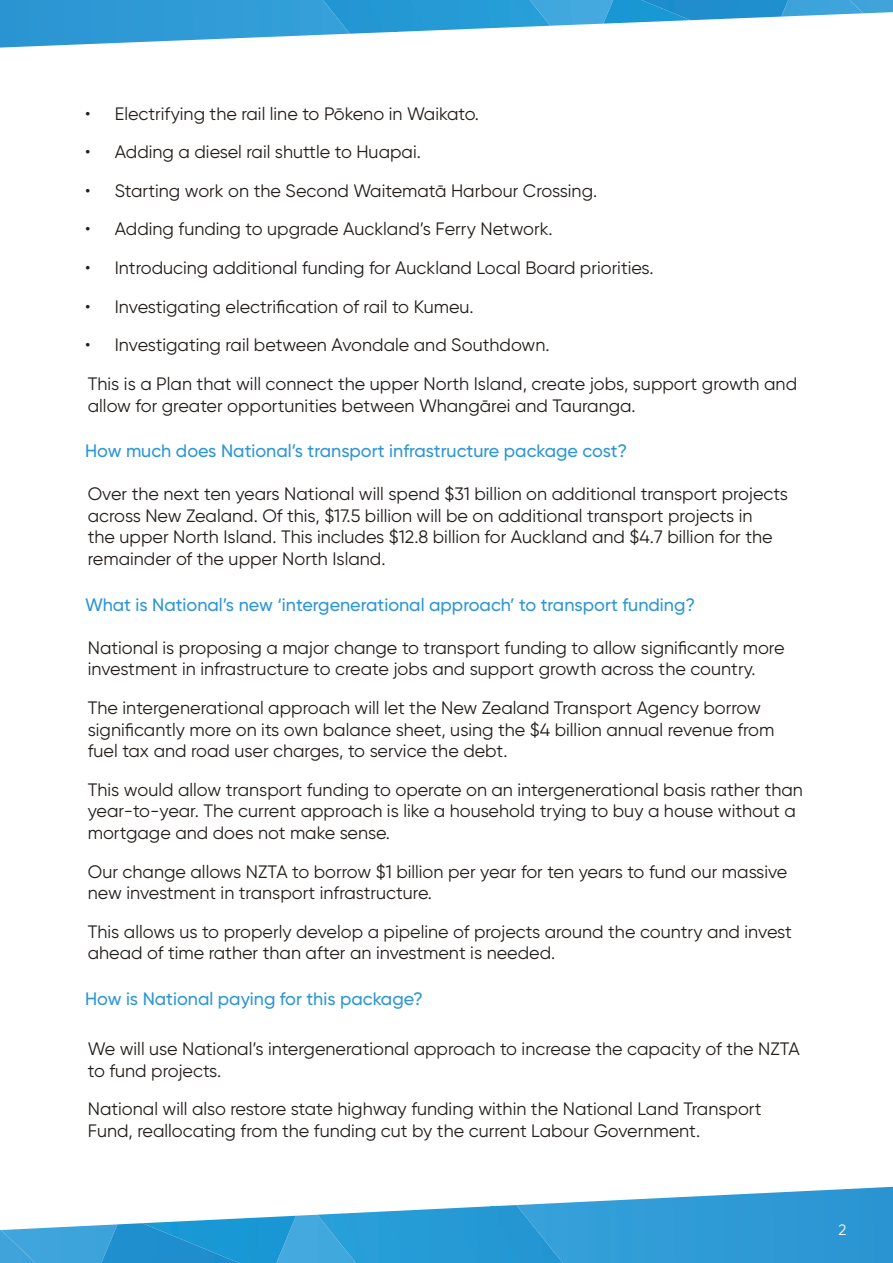
<style>
.page{position:relative;width:893px;height:1263px;background:#fff}
.page>*{position:absolute;margin:0;border:0;box-sizing:border-box;transform-origin:0 0}
.bullets{font:18px/21.6px "Gilroy";color:#241e1b}
.Policy_Title{font:500 18px "Gilroy";color:#2e96d3}
.t1{font:15px "Gilroy";color:#fff}
</style>
<div class="page">
<svg style="left:0;top:0;width:863px;height:48px"></svg>
<img style="left:603px;top:0;width:87px;height:24px">
<img style="left:617px;top:0;width:185px;height:20px">
<img style="left:814px;top:0;width:79px;height:13px">
<svg style="left:292px;top:1195px;width:416px;height:68px"></svg>
<img style="left:490px;top:1205px;width:94px;height:58px">
<img style="left:317px;top:1206px;width:179px;height:57px">
<img style="left:708px;top:1186px;width:185px;height:77px">
<svg style="left:3px;top:1224px;width:314px;height:39px"></svg>
<img style="left:147px;top:1216px;width:149px;height:47px">
<img style="left:292px;top:1195px;width:82px;height:3px">
<img style="left:86px;top:1223px;width:185px;height:40px">
<div style="left:0;top:1230px;width:75px;height:33px;background:#3fa4db"></div>
<p class="bullets" style="left:85px;top:102px;width:396px">• Electrifying the rail line to Pōkeno in Waikato.</p>
<p class="bullets" style="left:85px;top:141px;width:337px">• Adding a diesel rail shuttle to Huapai.</p>
<p class="bullets" style="left:85px;top:180px;width:514px">• Starting work on the Second Waitematā Harbour Crossing.</p>
<p class="bullets" style="left:85px;top:218px;width:469px">• Adding funding to upgrade Auckland’s Ferry Network.</p>
<p class="bullets" style="left:85px;top:257px;width:570px">• Introducing additional funding for Auckland Local Board priorities.</p>
<p class="bullets" style="left:85px;top:295px;width:390px">• Investigating electrification of rail to Kumeu.</p>
<p class="bullets" style="left:85px;top:334px;width:466px">• Investigating rail between Avondale and Southdown.</p>
<p class="bullets" style="left:88px;top:373px;width:711px">This is a Plan that will connect the upper North Island, create jobs, support growth and allow for greater opportunities between Whangārei and Tauranga.</p>
<p class="Policy_Title" style="left:85px;top:440px;width:544px">How much does National’s transport infrastructure package cost?</p>
<p class="bullets" style="left:88px;top:483px;width:702px">Over the next ten years National will spend $31 billion on additional transport projects across New Zealand. Of this, $17.5 billion will be on additional transport projects in<br>the upper North Island. This includes $12.8 billion for Auckland and $4.7 billion for the remainder of the upper North Island.</p>
<p class="Policy_Title" style="left:85px;top:593px;width:612px">What is National’s new ‘intergenerational approach’ to transport funding?</p>
<p class="bullets" style="left:88px;top:636px;width:698px">National is proposing a major change to transport funding to allow significantly more investment in infrastructure to create jobs and support growth across the country.</p>
<p class="bullets" style="left:88px;top:697px;width:688px">The intergenerational approach will let the New Zealand Transport Agency borrow significantly more on its own balance sheet, using the $4 billion annual revenue from fuel tax and road user charges, to service the debt.</p>
<p class="bullets" style="left:88px;top:778px;width:717px">This would allow transport funding to operate on an intergenerational basis rather than year-to-year. The current approach is like a household trying to buy a house without a mortgage and does not make sense.</p>
<p class="bullets" style="left:88px;top:860px;width:701px">Our change allows NZTA to borrow $1 billion per year for ten years to fund our massive new investment in transport infrastructure.</p>
<p class="bullets" style="left:88px;top:920px;width:705px">This allows us to properly develop a pipeline of projects around the country and invest ahead of time rather than after an investment is needed.</p>
<p class="Policy_Title" style="left:85px;top:987px;width:339px">How is National paying for this package?</p>
<p class="bullets" style="left:88px;top:1038px;width:714px">We will use National’s intergenerational approach to increase the capacity of the NZTA to fund projects.</p>
<p class="bullets" style="left:88px;top:1098px;width:675px">National will also restore state highway funding within the National Land Transport<br>Fund, reallocating from the funding cut by the current Labour Government.</p>
<p class="t1" style="left:838px;top:1221px;width:9px">2</p>
</div>
